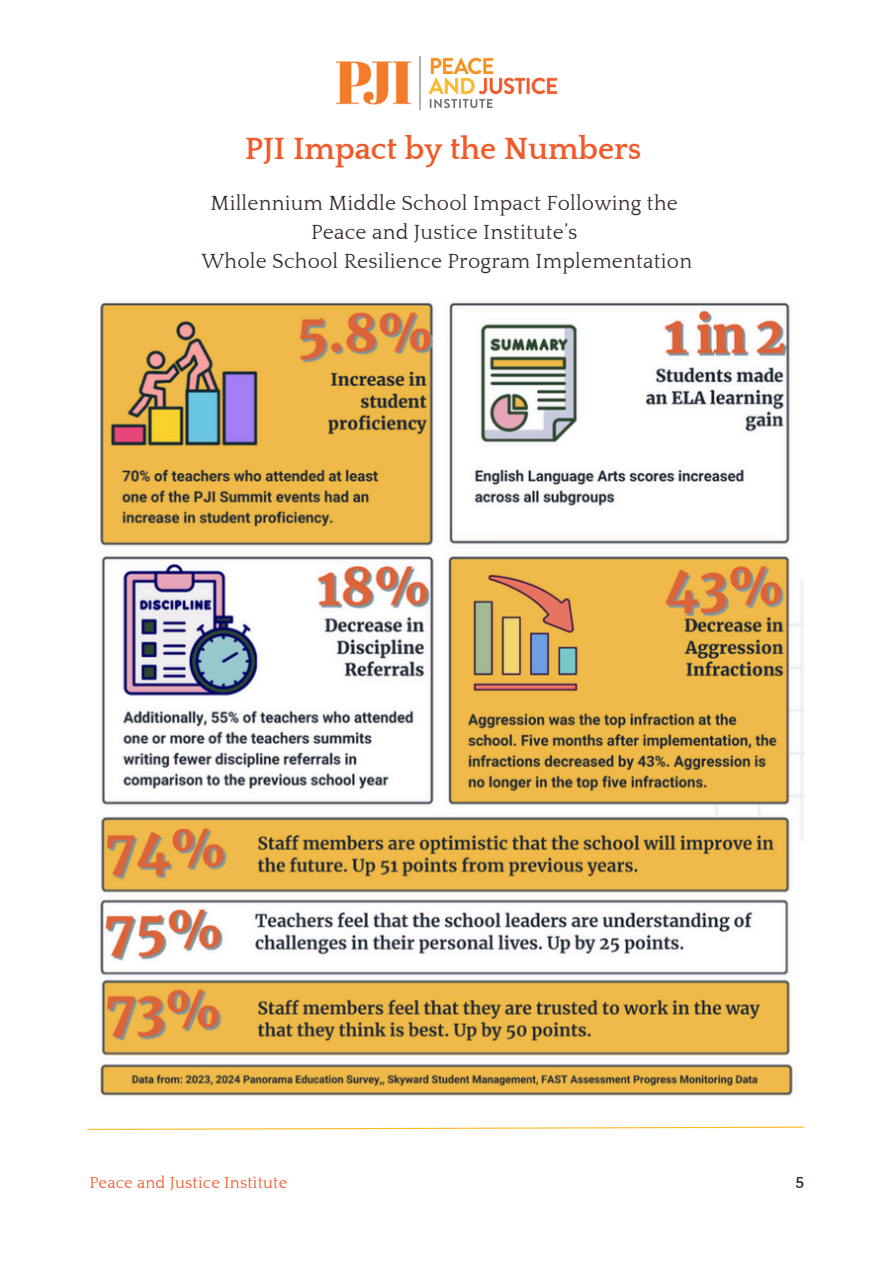
<style>
.page{position:relative;width:894px;height:1264px;background:#fff}
.page>*{position:absolute;margin:0;border:0;box-sizing:border-box;transform-origin:0 0}
.t1{font:700 31.5px "Quattrocento";color:#f15a29}
.t2{font:21px/29.2px "Quattrocento";letter-spacing:.01em;color:#372b2b;text-align:center}
.t3{font:16.5px "Quattrocento";letter-spacing:.01em;color:#f15a29}
.t4{font:700 16.5px "Quattrocento";color:#372b2b}
</style>
<div class="page">
<svg style="left:87px;top:1126px;width:718px;height:4px"></svg>
<img style="left:100px;top:302px;width:704px;height:794px">
<img style="left:337px;top:57px;width:219px;height:53px">
<h1 class="t1" style="left:245px;top:132px;width:398px">PJI Impact by the Numbers</h1>
<h2 class="t2" style="left:201px;top:189px;width:492px">Millennium Middle School Impact Following the<br>Peace and Justice Institute’s<br>Whole School Resilience Program Implementation</h2>
<p class="t3" style="left:89px;top:1174px;width:199px">Peace and Justice Institute</p>
<p class="t4" style="left:795px;top:1174px;width:10px">5</p>
</div>
